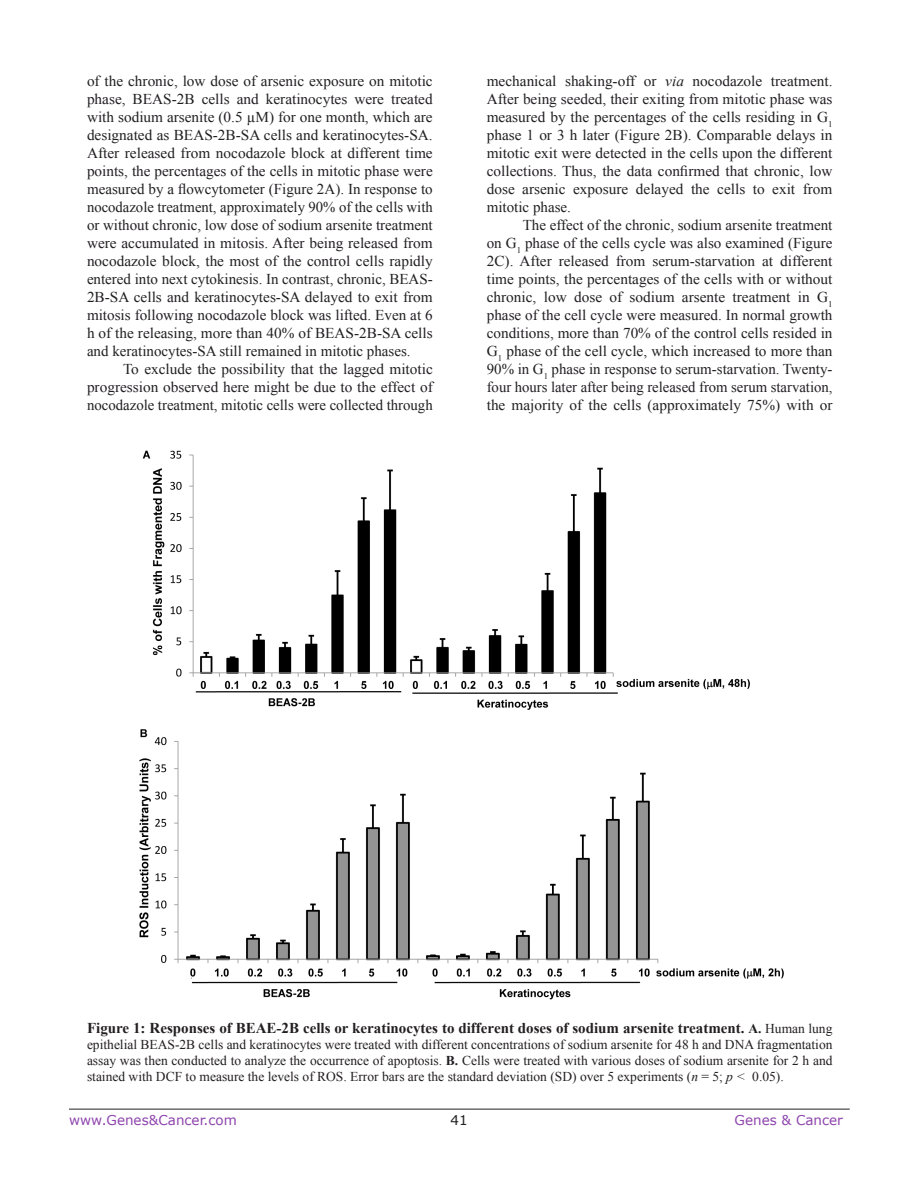
<style>
.page{position:relative;width:918px;height:1188px;background:#fff}
.page>*{position:absolute;margin:0;border:0;box-sizing:border-box;transform-origin:0 0}
.BodyText{font:15px/18px "Times New Roman";color:#221f22;text-align:justify}
.FigureText{font:700 15px "Times New Roman";color:#231f20}
.FigureText-2{font:13.5px/16.2px "Times New Roman";color:#231f20;text-align:justify}
.t1{font:13.5px "Verdana";color:#8e44ad}
.t2{font:13.5px "Verdana";color:#221f22}
.s1{font-style:italic}
.s2{font-size:13.5px;color:#221f22}
.s3{font-weight:400;font-size:13.5px}
.s4{font-weight:700;color:#221f22}
.s5{font-style:italic;color:#221f22}
</style>
<div class="page">
<hr style="left:69px;top:1109px;width:781px;height:1px;background:#231f20">
<img style="left:139px;top:450px;width:645px;height:550px">
<p class="BodyText" style="left:87px;top:72px;width:347px">of the chronic, low dose of arsenic exposure on mitotic phase, BEAS-2B cells and keratinocytes were treated with sodium arsenite (0.5 µM) for one month, which are designated as BEAS-2B-SA cells and keratinocytes-SA.<br>After released from nocodazole block at different time points, the percentages of the cells in mitotic phase were measured by a flowcytometer (Figure 2A). In response to nocodazole treatment, approximately 90% of the cells with or without chronic, low dose of sodium arsenite treatment were accumulated in mitosis. After being released from nocodazole block, the most of the control cells rapidly entered into next cytokinesis. In contrast, chronic, BEAS-2B-SA cells and keratinocytes-SA delayed to exit from mitosis following nocodazole block was lifted. Even at 6 h of the releasing, more than 40% of BEAS-2B-SA cells and keratinocytes-SA still remained in mitotic phases.</p>
<p class="BodyText" style="left:87px;top:360px;width:347px;text-indent:36px">To exclude the possibility that the lagged mitotic progression observed here might be due to the effect of nocodazole treatment, mitotic cells were collected through</p>
<p class="BodyText" style="left:487px;top:72px;width:347px">mechanical shaking-off or <span class="s1">via</span> nocodazole treatment.<br>After being seeded, their exiting from mitotic phase was measured by the percentages of the cells residing in G<sub>1 </sub>phase 1 or 3 h later (Figure 2B). Comparable delays in mitotic exit were detected in the cells upon the different collections. Thus, the data confirmed that chronic, low dose arsenic exposure delayed the cells to exit from mitotic phase.</p>
<p class="BodyText" style="left:487px;top:216px;width:347px;text-indent:36px">The effect of the chronic, sodium arsenite treatment on G<sub>1</sub> phase of the cells cycle was also examined (Figure 2C). After released from serum-starvation at different time points, the percentages of the cells with or without chronic, low dose of sodium arsente treatment in G<sub>1 </sub>phase of the cell cycle were measured. In normal growth conditions, more than 70% of the control cells resided in G<sub>1</sub> phase of the cell cycle, which increased to more than 90% in G<sub>1</sub> phase in response to serum-starvation. Twenty&shy;four hours later after being released from serum starvation, the majority of the cells (approximately 75%) with or</p>
<p class="FigureText" style="left:87px;top:1017px;width:747px">Figure 1: Responses of BEAE-2B cells or keratinocytes to different doses of sodium arsenite treatment. <span class="s2">A.</span> <span class="s3">Human lung</span></p>
<p class="FigureText-2" style="left:87px;top:1036px;width:747px">epithelial BEAS-2B cells and keratinocytes were treated with different concentrations of sodium arsenite for 48 h and DNA fragmentation assay was then conducted to analyze the occurrence of apoptosis. <span class="s4">B.</span> Cells were treated with various doses of sodium arsenite for 2 h and stained with DCF to measure the levels of ROS. Error bars are the standard deviation (SD) over 5 experiments (<span class="s5">n</span> = 5; <span class="s5">p &lt;</span> 0.05).</p>
<p class="t1" style="left:69px;top:1111px;width:169px">www.Genes&amp;Cancer.com</p>
<p class="t2" style="left:450px;top:1111px;width:19px">41</p>
<p class="t1" style="left:735px;top:1111px;width:110px">Genes &amp; Cancer</p>
</div>
